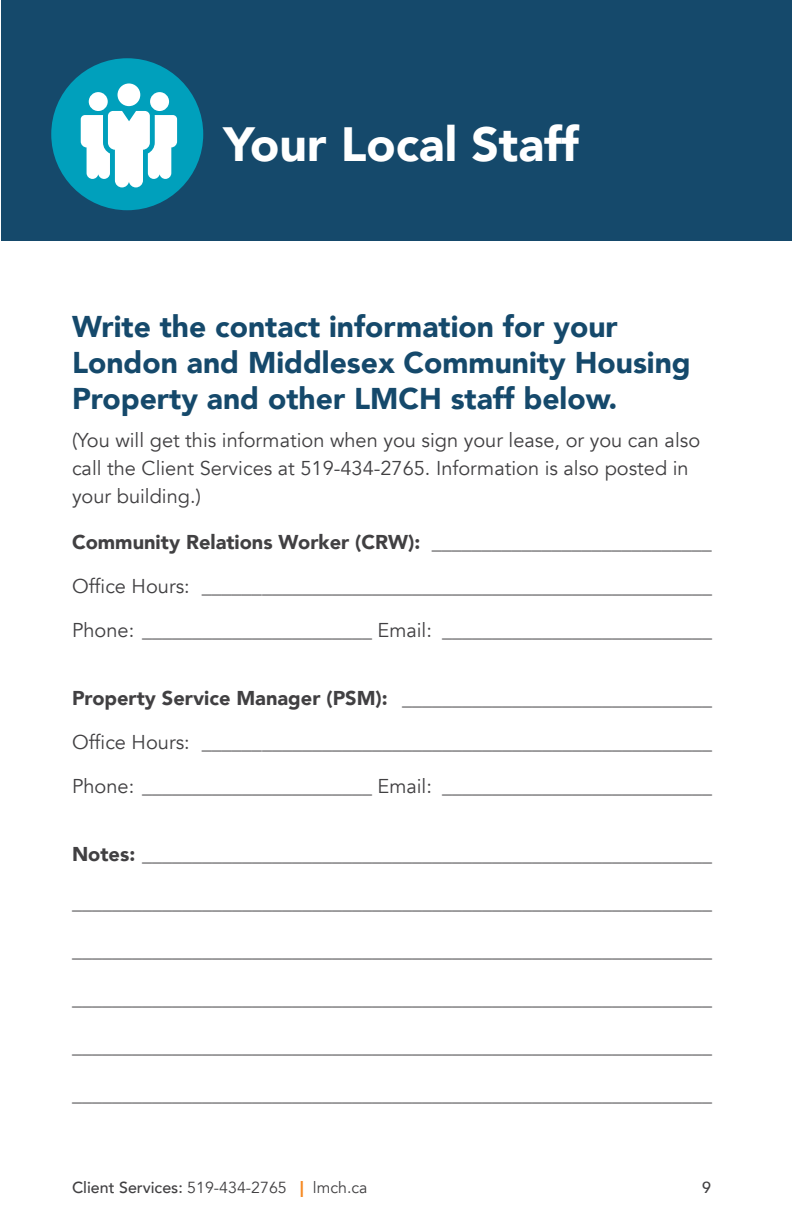
<style>
.page{position:relative;width:792px;height:1224px;background:#fff}
.page>*{position:absolute;margin:0;border:0;box-sizing:border-box;transform-origin:0 0}
.t1{font:900 48px "Avenir";color:#fff}
.t2{font:900 30px/36px "Avenir";color:#15496b}
.t3{font:20px/28px "Avenir";color:#414042}
.t4{font:900 20px "Avenir";color:#414042}
.t5{font:16px "Avenir";color:#414042}
.t6{font:500 16px "Avenir";color:#414042}
.s1{font-weight:900}
.s2{font-weight:500}
.s3{font-weight:900;color:#f68922}
</style>
<div class="page">
<div style="left:1px;top:0;width:791px;height:240px;background:#15496b"></div>
<div style="left:51px;top:58px;width:152px;height:152px;background:#00a0bc;border-radius:50%"></div>
<div style="left:118px;top:83px;width:22px;height:23px;background:#fff;border-radius:50%"></div>
<div style="left:150px;top:92px;width:19px;height:19px;background:#fff;border-radius:50%"></div>
<div style="left:89px;top:92px;width:19px;height:19px;background:#fff;border-radius:50%"></div>
<svg style="left:81px;top:111px;width:96px;height:76px"></svg>
<h1 class="t1" style="left:224px;top:103px;width:357px">Your Local Staff</h1>
<h2 class="t2" style="left:72px;top:308px;width:620px">Write the contact information for your<br>London and Middlesex Community Housing<br>Property and other LMCH staff below.</h2>
<p class="t3" style="left:72px;top:426px;width:630px">(You will get this information when you sign your lease, or you can also call the Client Services at 519-434-2765. Information is also posted in your building.)</p>
<p class="t4" style="left:72px;top:525px;width:641px">Community Relations Worker (CRW): ____________________________</p>
<p class="t3" style="left:72px;top:572px;width:641px">Office Hours: ___________________________________________________</p>
<p class="t3" style="left:72px;top:616px;width:641px">Phone: _______________________ Email: ___________________________</p>
<p class="t4" style="left:72px;top:681px;width:641px">Property Service Manager (PSM): _______________________________</p>
<p class="t3" style="left:72px;top:728px;width:641px">Office Hours: ___________________________________________________</p>
<p class="t3" style="left:72px;top:772px;width:641px">Phone: _______________________ Email: ___________________________</p>
<p class="t3" style="left:72px;top:840px;width:641px"><span class="s1">Notes:</span> _________________________________________________________</p>
<p class="t3" style="left:72px;top:888px;width:641px">________________________________________________________________</p>
<p class="t3" style="left:72px;top:936px;width:641px">________________________________________________________________</p>
<p class="t3" style="left:72px;top:984px;width:641px">________________________________________________________________</p>
<p class="t3" style="left:72px;top:1032px;width:641px">________________________________________________________________</p>
<p class="t3" style="left:72px;top:1080px;width:641px">________________________________________________________________</p>
<p class="t5" style="left:72px;top:1178px;width:297px"><span class="s2">Client Services:</span> 519-434-2765 <span class="s3">|</span> lmch.ca</p>
<p class="t6" style="left:702px;top:1174px;width:10px">9</p>
</div>
